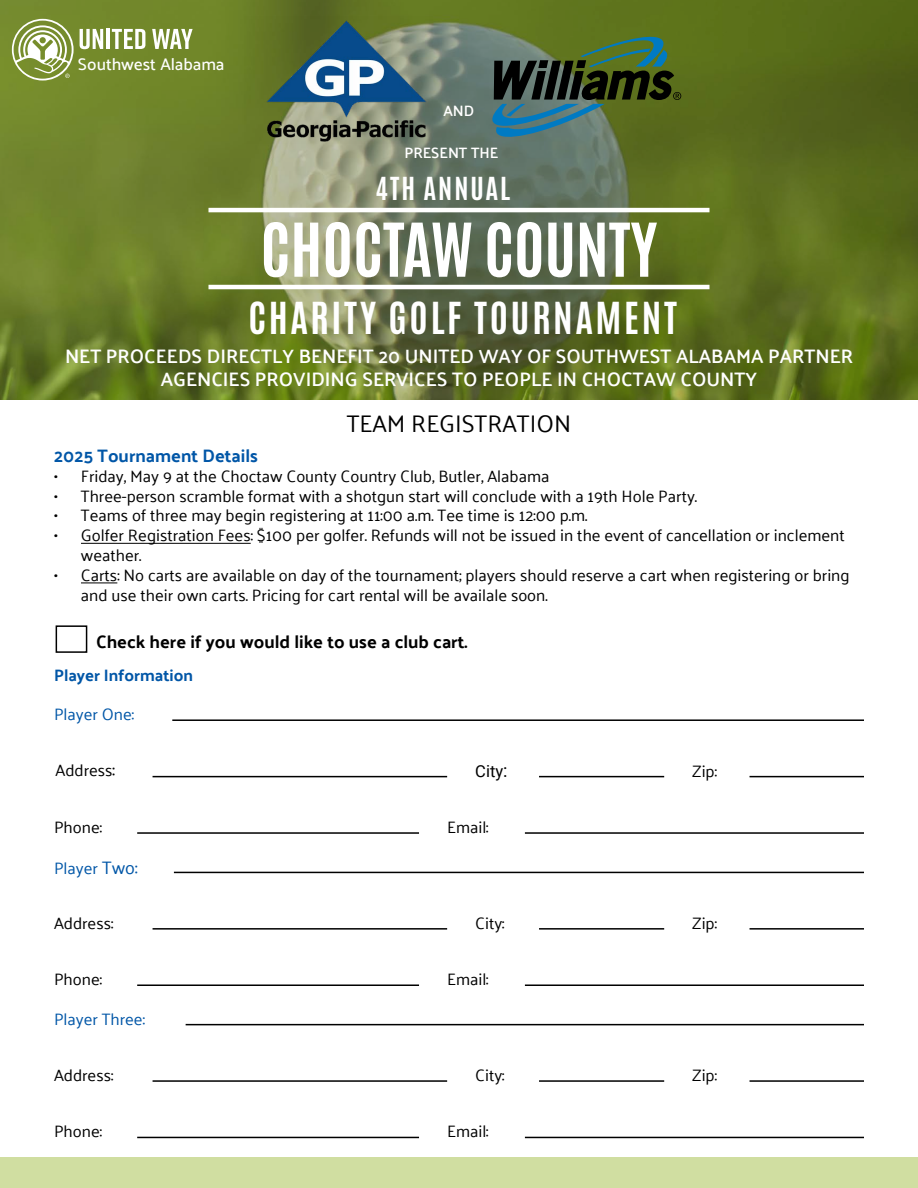
<style>
.page{position:relative;width:918px;height:1188px;background:#fff}
.page>*{position:absolute;margin:0;border:0;box-sizing:border-box;transform-origin:0 0}
.t1{font:63px "Antonio";color:#fff}
.t2{font:37.5px "Antonio";letter-spacing:.075em;color:#fff}
.t3{font:27px "Antonio";letter-spacing:.075em;color:#fff}
.t4{font:24px "Palanquin";color:#000}
.t5{font:600 19.5px/23.4px "Palanquin";color:#fff;text-align:center}
.t6{font:700 18px "Palanquin";color:#000}
.t7{font:700 18px "Palanquin";color:#0056a7}
.t8{font:500 16.95px "Palanquin";letter-spacing:-.005em;color:#fff}
.t9{font:16.5px/19.8px "Palanquin";color:#000}
.t10{font:16.5px "Palanquin";color:#0056a7}
.t11{font:700 16.5px "Palanquin";color:#0056a7}
.t12{font:16.5px "Roboto";color:#000}
.t13{font:600 15px "Palanquin";color:#fff}
.s1{font-size:18px}
</style>
<div class="page">
<hr style="left:81px;top:543px;width:170px;height:1px;background:#000">
<hr style="left:81px;top:583px;width:36px;height:1px;background:#000">
<div style="left:56px;top:625px;width:31px;height:28px;border:2px solid #000"></div>
<svg style="left:0;top:0;width:918px;height:400px;background:#657631"></svg>
<div style="left:0;top:1157px;width:918px;height:31px;background:#d0dea1"></div>
<hr style="left:208px;top:208px;width:502px;height:4px;background:#fff">
<hr style="left:208px;top:285px;width:502px;height:4px;background:#fff">
<img style="left:244px;top:17px;width:189px;height:126px">
<svg style="left:492px;top:37px;width:189px;height:100px;background:#435d40"></svg>
<hr style="left:172px;top:719px;width:692px;height:2px;background:#000">
<hr style="left:153px;top:776px;width:294px;height:1px;background:#000">
<hr style="left:137px;top:832px;width:282px;height:2px;background:#000">
<hr style="left:750px;top:776px;width:114px;height:1px;background:#000">
<hr style="left:525px;top:832px;width:339px;height:2px;background:#000">
<hr style="left:539px;top:776px;width:125px;height:1px;background:#000">
<hr style="left:174px;top:872px;width:690px;height:1px;background:#000">
<hr style="left:153px;top:928px;width:294px;height:2px;background:#000">
<hr style="left:137px;top:984px;width:282px;height:2px;background:#000">
<hr style="left:750px;top:928px;width:114px;height:2px;background:#000">
<hr style="left:539px;top:928px;width:125px;height:2px;background:#000">
<hr style="left:525px;top:984px;width:339px;height:2px;background:#000">
<hr style="left:186px;top:1024px;width:678px;height:1px;background:#000">
<hr style="left:153px;top:1080px;width:294px;height:2px;background:#000">
<hr style="left:137px;top:1137px;width:282px;height:1px;background:#000">
<hr style="left:750px;top:1080px;width:114px;height:2px;background:#000">
<hr style="left:539px;top:1080px;width:125px;height:2px;background:#000">
<hr style="left:525px;top:1137px;width:339px;height:1px;background:#000">
<svg style="left:12px;top:19px;width:62px;height:62px"></svg>
<svg style="left:80px;top:29px;width:23px;height:20px"></svg>
<hr style="left:106px;top:29px;width:4px;height:20px;background:#fff">
<svg style="left:112px;top:29px;width:33px;height:20px"></svg>
<svg style="left:152px;top:29px;width:41px;height:20px"></svg>
<p class="t8" style="left:78px;top:54px;width:148px">Southwest Alabama</p>
<p class="t13" style="left:443px;top:102px;width:32px">AND</p>
<p class="t13" style="left:404px;top:144px;width:95px">PRESENT THE</p>
<h3 class="t3" style="left:375px;top:169px;width:136px">4TH ANNUAL</h3>
<h1 class="t1" style="left:261px;top:205px;width:398px">CHOCTAW COUNTY</h1>
<h2 class="t2" style="left:248px;top:291px;width:430px">CHARITY GOLF TOURNAMENT</h2>
<p class="t5" style="left:65px;top:344px;width:789px">NET PROCEEDS DIRECTLY BENEFIT 20 UNITED WAY OF SOUTHWEST ALABAMA PARTNER<br>AGENCIES PROVIDING SERVICES TO PEOPLE IN CHOCTAW COUNTY</p>
<h3 class="t4" style="left:347px;top:409px;width:226px">TEAM REGISTRATION</h3>
<p class="t7" style="left:54px;top:445px;width:206px">2025 Tournament Details</p>
<p class="t9" style="left:54px;top:466px;width:497px">• Friday, May 9 at the Choctaw County Country Club, Butler, Alabama</p>
<p class="t9" style="left:54px;top:486px;width:645px">• Three-person scramble format with a shotgun start will conclude with a 19th Hole Party.</p>
<p class="t9" style="left:54px;top:506px;width:535px">• Teams of three may begin registering at 11:00 a.m. Tee time is 12:00 p.m.</p>
<p class="t9" style="left:81px;top:526px;width:765px;text-indent:-27px">• Golfer Registration Fees: $100 per golfer. Refunds will not be issued in the event of cancellation or inclement weather.</p>
<p class="t9" style="left:81px;top:565px;width:770px;text-indent:-27px">• Carts: No carts are available on day of the tournament; players should reserve a cart when registering or bring and use their own carts. Pricing for cart rental will be availale soon.</p>
<p class="t6" style="left:96px;top:631px;width:373px">Check here if you would like to use a club cart.</p>
<p class="t11" style="left:54px;top:665px;width:141px">Player Information</p>
<p class="t10" style="left:54px;top:705px;width:82px">Player One:</p>
<p class="t9" style="left:56px;top:761px;width:61px">Address<span class="s1">:</span></p>
<p class="t9" style="left:54px;top:817px;width:50px">Phone:</p>
<p class="t10" style="left:54px;top:858px;width:85px">Player <span class="s1">Two:</span></p>
<p class="t9" style="left:54px;top:913px;width:61px">Address:</p>
<p class="t9" style="left:54px;top:970px;width:50px">Phone:</p>
<p class="t10" style="left:54px;top:1009px;width:92px">Player Three:</p>
<p class="t9" style="left:54px;top:1065px;width:61px">Address:</p>
<p class="t9" style="left:54px;top:1122px;width:50px">Phone:</p>
<p class="t12" style="left:475px;top:760px;width:34px">City<span class="s1">:</span></p>
<p class="t9" style="left:447px;top:817px;width:43px">Email:</p>
<p class="t9" style="left:692px;top:761px;width:26px">Zip:</p>
<p class="t9" style="left:475px;top:913px;width:31px">City:</p>
<p class="t9" style="left:692px;top:913px;width:26px">Zip:</p>
<p class="t9" style="left:447px;top:970px;width:43px">Email:</p>
<p class="t9" style="left:475px;top:1065px;width:31px">City:</p>
<p class="t9" style="left:692px;top:1065px;width:26px">Zip:</p>
<p class="t9" style="left:447px;top:1122px;width:43px">Email:</p>
</div>
